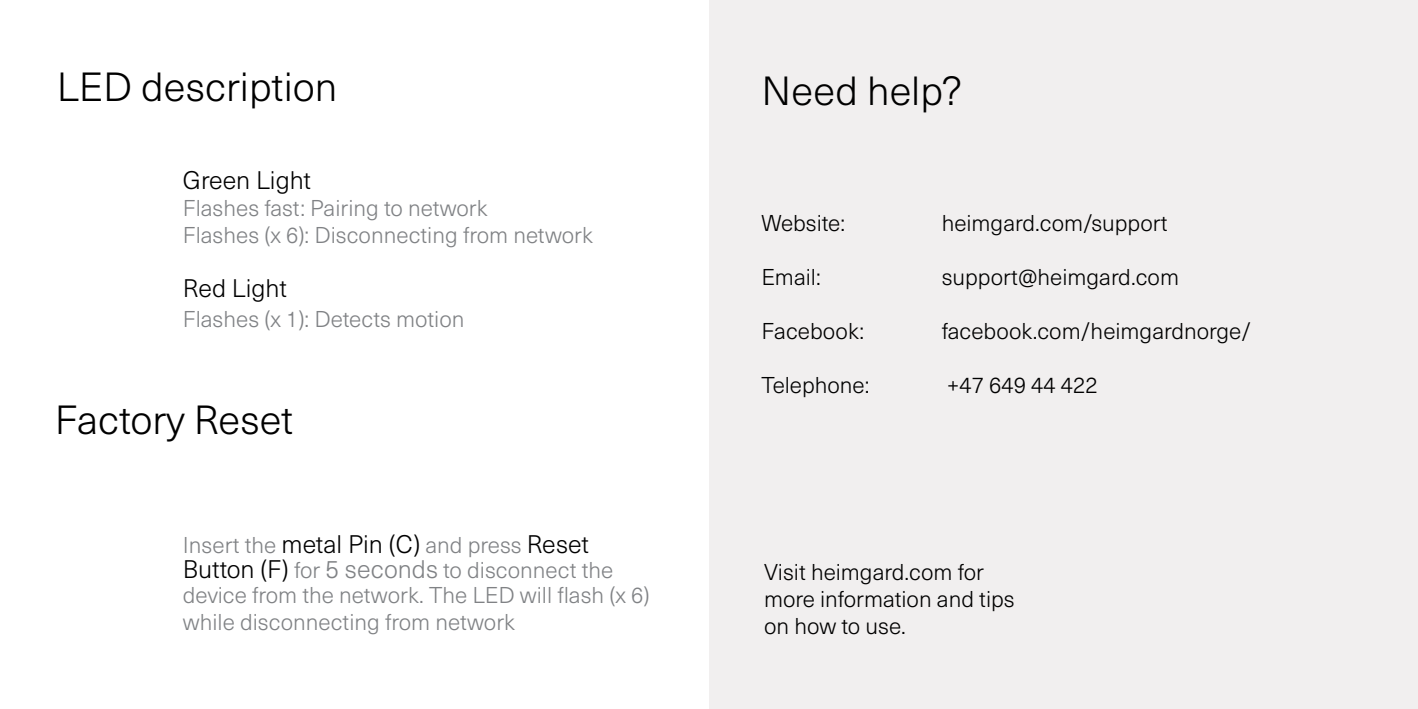
<style>
.page{position:relative;width:1418px;height:709px;background:#fff}
.page>*{position:absolute;margin:0;border:0;box-sizing:border-box;transform-origin:0 0}
.hedins_3{font:300 40px "Neue Haas Unica W1 G";color:#000}
.Headings{font:300 40px "Neue Haas Unica W1 G";color:#000}
.Standard_txt_user_ma{font:300 25px "Neue Haas Unica W1 G";color:#000}
.Standard_txt_user_ma-2{font:300 22.5px/25.8px "Neue Haas Unica W1 G";color:#808285}
.Standard_txt_user_ma-3{font:300 22.5px/27px "Neue Haas Unica W1 G";color:#000}
.s1{font-size:25px;color:#000}
.s2{font-size:25px}
</style>
<div class="page">
<div style="left:709px;top:1px;width:708px;height:708px;background:#f1efef"></div>
<p class="hedins_3" style="left:57px;top:58px;width:282px">LED description</p>
<p class="Standard_txt_user_ma" style="left:183px;top:162px;width:130px">Green Light</p>
<p class="Standard_txt_user_ma-2" style="left:183px;top:194px;width:306px">Flashes fast: Pairing to network</p>
<p class="Standard_txt_user_ma-2" style="left:183px;top:221px;width:411px">Flashes (x 6): Disconnecting from network</p>
<p class="Standard_txt_user_ma" style="left:183px;top:270px;width:106px">Red Light</p>
<p class="Standard_txt_user_ma-2" style="left:183px;top:305px;width:283px">Flashes (x 1): Detects motion</p>
<p class="hedins_3" style="left:55px;top:390px;width:240px">Factory Reset</p>
<p class="Standard_txt_user_ma-2" style="left:183px;top:531px;width:468px">Insert the <span class="s1">metal Pin (C)</span> and press <span class="s1">Reset Button (F)</span> for <span class="s2">5 seconds</span> to disconnect the device from the network. The LED will flash (x 6) while disconnecting from network</p>
<p class="Headings" style="left:761px;top:62px;width:202px">Need help?</p>
<p class="Standard_txt_user_ma-3" style="left:761px;top:209px;width:85px">Website:</p>
<p class="Standard_txt_user_ma-3" style="left:941px;top:209px;width:227px">heimgard.com/support</p>
<p class="Standard_txt_user_ma-3" style="left:761px;top:263px;width:61px">Email:</p>
<p class="Standard_txt_user_ma-3" style="left:941px;top:263px;width:239px">support@heimgard.com</p>
<p class="Standard_txt_user_ma-3" style="left:761px;top:317px;width:104px">Facebook:</p>
<p class="Standard_txt_user_ma-3" style="left:941px;top:317px;width:311px">facebook.com/heimgardnorge/</p>
<p class="Standard_txt_user_ma-3" style="left:761px;top:371px;width:109px">Telephone:</p>
<p class="Standard_txt_user_ma-3" style="left:946px;top:371px;width:152px">+47 649 44 422</p>
<p class="Standard_txt_user_ma-3" style="left:764px;top:557px;width:252px">Visit heimgard.com for more information and tips on how to use.</p>
</div>
